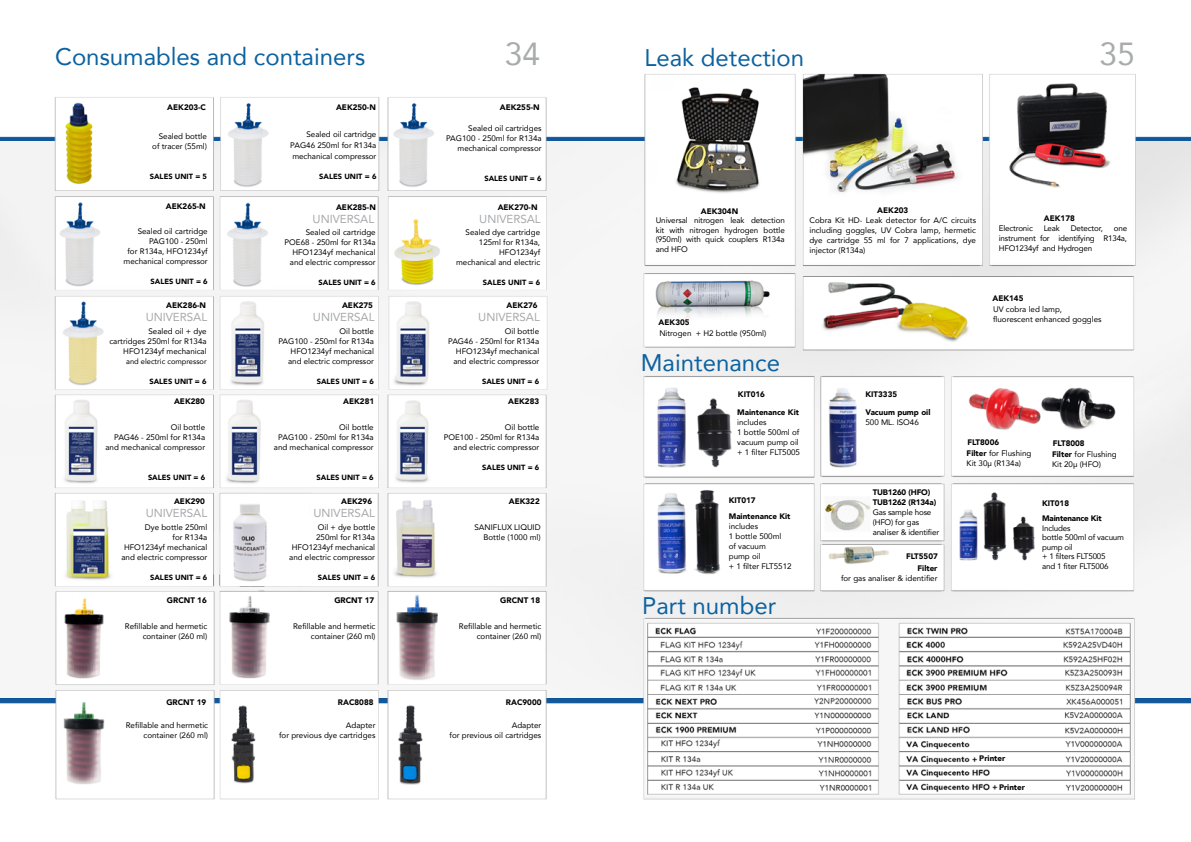
<style>
.page{position:relative;width:1191px;height:842px;background:#fff}
.page>*{position:absolute;margin:0;border:0;box-sizing:border-box;transform-origin:0 0}
.t1{font:31.9px "Avenir";color:#a9acab}
.t2{font:24px "Avenir";color:#0c62a0}
.t3{font:11.6px "Avenir";color:#a7a9ac}
.t4{font:8px/10px "Avenir";color:#000;text-align:right}
.t5{font:900 8px/10.9px "Avenir";color:#000}
.t6{font:8px/9.6px "Avenir";letter-spacing:-.02em;color:#000}
.t7{font:900 8px/15.4px "Avenir";letter-spacing:-.02em;color:#000}
.t8{font:900 7.5px "Avenir";color:#000}
.t9{font:7.5px "Avenir";color:#000}
.s1{font-weight:400}
</style>
<div class="page">
<img style="left:0;top:73px;width:1191px;height:727px">
<div style="left:998px;top:782px;width:44px;height:10px;background:#fff"></div>
<div style="left:978px;top:754px;width:44px;height:9px;background:#fff"></div>
<div style="left:999px;top:782px;width:44px;height:9px;background:#fff"></div>
<div style="left:979px;top:753px;width:44px;height:10px;background:#fff"></div>
<h2 class="t2" style="left:55px;top:38px;width:311px">Consumables and containers</h2>
<p class="t5" style="left:167px;top:102px;width:40px">AEK203-C</p>
<p class="t4" style="left:152px;top:131px;width:56px">Sealed bottle of tracer (55ml)</p>
<p class="t8" style="left:150px;top:170px;width:59px">SALES UNIT = 5</p>
<p class="t5" style="left:336px;top:102px;width:41px">AEK250-N</p>
<p class="t4" style="left:290px;top:128px;width:88px;line-height:11px;text-align:justify;text-indent:16px">Sealed oil cartridge PAG46 250ml for R134a mechanical compressor</p>
<p class="t8" style="left:319px;top:170px;width:59px">SALES UNIT = 6</p>
<p class="t5" style="left:166px;top:201px;width:41px">AEK265-N</p>
<p class="t4" style="left:124px;top:226px;width:86px">Sealed oil cartridge<br>PAG100 - 250ml<br>for R134a, HFO1234yf mechanical compressor</p>
<p class="t8" style="left:150px;top:275px;width:59px">SALES UNIT = 6</p>
<p class="t5" style="left:166px;top:299px;width:41px">AEK286-N</p>
<p class="t4" style="left:109px;top:326px;width:99px">Sealed oil + dye<br>cartridges 250ml for R134a<br>HFO1234yf mechanical</p>
<p class="t9" style="left:126px;top:356px;width:82px">and electric compressor</p>
<p class="t8" style="left:149px;top:375px;width:59px">SALES UNIT = 6</p>
<h3 class="t3" style="left:146px;top:307px;width:63px">UNIVERSAL</h3>
<p class="t5" style="left:174px;top:396px;width:32px">AEK280</p>
<p class="t4" style="left:105px;top:422px;width:101px">Oil bottle<br>PAG46 - 250ml for R134a and mechanical compressor</p>
<p class="t8" style="left:148px;top:471px;width:59px">SALES UNIT = 6</p>
<p class="t5" style="left:174px;top:495px;width:32px">AEK290</p>
<p class="t4" style="left:121px;top:522px;width:87px">Dye bottle 250ml<br>for R134a<br>HFO1234yf mechanical and electric compressor</p>
<p class="t8" style="left:150px;top:571px;width:59px">SALES UNIT = 6</p>
<h3 class="t3" style="left:146px;top:504px;width:63px">UNIVERSAL</h3>
<p class="t5" style="left:167px;top:595px;width:41px">GRCNT 16</p>
<p class="t4" style="left:125px;top:621px;width:84px">Refillable and hermetic container (260 ml)</p>
<p class="t5" style="left:166px;top:697px;width:41px">GRCNT 19</p>
<p class="t4" style="left:126px;top:720px;width:84px">Refillable and hermetic container (260 ml)</p>
<p class="t5" style="left:336px;top:202px;width:41px">AEK285-N</p>
<p class="t4" style="left:284px;top:227px;width:93px">Sealed oil cartridge<br>POE68 - 250ml for R134a<br>HFO1234yf mechanical and electric compressor</p>
<p class="t8" style="left:318px;top:276px;width:59px">SALES UNIT = 6</p>
<h3 class="t3" style="left:313px;top:210px;width:63px">UNIVERSAL</h3>
<p class="t5" style="left:342px;top:299px;width:32px">AEK275</p>
<p class="t4" style="left:278px;top:326px;width:97px">Oil bottle<br>PAG100 - 250ml for R134a<br>HFO1234yf mechanical and electric compressor</p>
<p class="t8" style="left:317px;top:375px;width:59px">SALES UNIT = 6</p>
<h3 class="t3" style="left:313px;top:307px;width:63px">UNIVERSAL</h3>
<p class="t5" style="left:343px;top:395px;width:32px">AEK281</p>
<p class="t4" style="left:274px;top:422px;width:101px">Oil bottle<br>PAG100 - 250ml for R134a and mechanical compressor</p>
<p class="t8" style="left:316px;top:471px;width:59px">SALES UNIT = 6</p>
<p class="t5" style="left:341px;top:495px;width:32px">AEK296</p>
<p class="t4" style="left:289px;top:522px;width:87px">Oil + dye bottle<br>250ml for R134a<br>HFO1234yf mechanical and electric compressor</p>
<p class="t8" style="left:318px;top:571px;width:59px">SALES UNIT = 6</p>
<h3 class="t3" style="left:313px;top:504px;width:63px">UNIVERSAL</h3>
<p class="t5" style="left:334px;top:595px;width:41px">GRCNT 17</p>
<p class="t4" style="left:293px;top:621px;width:84px">Refillable and hermetic container (260 ml)</p>
<p class="t5" style="left:338px;top:696px;width:37px">RAC8088</p>
<p class="t4" style="left:279px;top:720px;width:98px">Adapter<br>for previous dye cartridges</p>
<h1 class="t1" style="left:505px;top:29px;width:37px">34</h1>
<p class="t5" style="left:500px;top:102px;width:41px">AEK255-N</p>
<p class="t4" style="left:446px;top:123px;width:97px">Sealed oil cartridges<br>PAG100 - 250ml for R134a mechanical compressor</p>
<p class="t8" style="left:484px;top:172px;width:59px">SALES UNIT = 6</p>
<p class="t5" style="left:497px;top:202px;width:41px">AEK270-N</p>
<p class="t4" style="left:456px;top:227px;width:86px">Sealed dye cartridge<br>125ml for R134a,<br>HFO1234yf<br>mechanical and electric</p>
<p class="t8" style="left:483px;top:276px;width:59px">SALES UNIT = 6</p>
<h3 class="t3" style="left:479px;top:210px;width:63px">UNIVERSAL</h3>
<p class="t5" style="left:506px;top:299px;width:32px">AEK276</p>
<p class="t4" style="left:448px;top:326px;width:93px">Oil bottle<br>PAG46 - 250ml for R134a<br>HFO1234yf mechanical and electric compressor</p>
<p class="t8" style="left:482px;top:375px;width:59px">SALES UNIT = 6</p>
<h3 class="t3" style="left:478px;top:307px;width:63px">UNIVERSAL</h3>
<p class="t5" style="left:508px;top:395px;width:32px">AEK283</p>
<p class="t4" style="left:444px;top:422px;width:97px">Oil bottle<br>POE100 - 250ml for R134a and electric compressor</p>
<p class="t8" style="left:482px;top:461px;width:59px">SALES UNIT = 6</p>
<p class="t5" style="left:509px;top:495px;width:32px">AEK322</p>
<p class="t4" style="left:474px;top:522px;width:68px">SANIFLUX LIQUID<br>Bottle (1000 ml)</p>
<p class="t5" style="left:500px;top:595px;width:41px">GRCNT 18</p>
<p class="t4" style="left:459px;top:621px;width:84px">Refillable and hermetic container (260 ml)</p>
<p class="t5" style="left:506px;top:696px;width:37px">RAC9000</p>
<p class="t4" style="left:449px;top:720px;width:93px">Adapter<br>for previous oil cartridges</p>
<h2 class="t2" style="left:644px;top:38px;width:161px">Leak detection</h2>
<h1 class="t1" style="left:1099px;top:29px;width:37px">35</h1>
<p class="t5" style="left:701px;top:205px;width:39px">AEK304N</p>
<p class="t4" style="left:656px;top:215px;width:130px;line-height:9.6px;text-align:justify">Universal nitrogen leak detection kit with nitrogen hydrogen bottle (950ml) with quick couplers R134a and HFO</p>
<p class="t5" style="left:658px;top:317px;width:32px">AEK305</p>
<p class="t4" style="left:659px;top:328px;width:109px">Nitrogen + H2 bottle (950ml)</p>
<h2 class="t2" style="left:641px;top:343px;width:141px">Maintenance</h2>
<p class="t5" style="left:877px;top:204px;width:32px">AEK203</p>
<p class="t4" style="left:809px;top:215px;width:168px;text-align:justify">Cobra Kit HD- Leak detector for A/C circuits including goggles, UV Cobra lamp, hermetic dye cartridge 55 ml for 7 applications, dye injector (R134a)</p>
<p class="t5" style="left:1044px;top:212px;width:32px">AEK178</p>
<p class="t6" style="left:999px;top:223px;width:35px">Electronic</p>
<p class="t4" style="left:1043px;top:223px;width:18px">Leak</p>
<p class="t6" style="left:1070px;top:223px;width:34px">Detector,</p>
<p class="t4" style="left:999px;top:223px;width:130px;text-align:justify;text-indent:115px">one instrument for identifying R134a, HFO1234yf and Hydrogen</p>
<p class="t5" style="left:992px;top:292px;width:32px">AEK145</p>
<p class="t4" style="left:993px;top:304px;width:110px;text-align:left">UV cobra led lamp, fluorescent enhanced goggles</p>
<p class="t5" style="left:738px;top:388px;width:28px">KIT016</p>
<p class="t5" style="left:737px;top:406px;width:63px">Maintenance Kit</p>
<p class="t4" style="left:737px;top:417px;width:64px;text-align:left">includes<br>1 bottle 500ml of vacuum pump oil + 1 filter FLT5005</p>
<p class="t5" style="left:729px;top:493px;width:63px;line-height:15.4px">KIT017<br>Maintenance Kit</p>
<p class="t4" style="left:729px;top:521px;width:64px;text-align:left">includes<br>1 bottle 500ml<br>of vacuum<br>pump oil<br>+ 1 filter FLT5512</p>
<h2 class="t2" style="left:642px;top:586px;width:135px">Part number</h2>
<p class="t5" style="left:865px;top:388px;width:33px">KIT3335</p>
<p class="t5" style="left:865px;top:407px;width:66px">Vacuum pump oil</p>
<p class="t4" style="left:865px;top:417px;width:55px">500 ML. ISO46</p>
<p class="t7" style="left:872px;top:487px;width:65px;line-height:10px">TUB1260 (HFO)<br>TUB1262 (R134a)</p>
<p class="t6" style="left:872px;top:507px;width:68px;line-height:10px">Gas sample hose (HFO) for gas analiser &amp; identifier</p>
<p class="t5" style="left:906px;top:549px;width:33px;line-height:12.8px;text-align:right">FLT5507<br>Filter</p>
<p class="t4" style="left:841px;top:573px;width:98px">for gas analiser &amp; identifier</p>
<p class="t5" style="left:966px;top:437px;width:66px">FLT8006<br>Filter <span class="s1">for Flushing</span></p>
<p class="t4" style="left:966px;top:458px;width:56px">Kit 30µ (R134a)</p>
<p class="t5" style="left:1052px;top:438px;width:66px">FLT8008<br>Filter <span class="s1">for Flushing</span></p>
<p class="t4" style="left:1052px;top:459px;width:50px">Kit 20µ (HFO)</p>
<p class="t7" style="left:1042px;top:495px;width:61px">KIT018<br>Maintenance Kit</p>
<p class="t6" style="left:1042px;top:523px;width:83px">Includes<br>bottle 500ml of vacuum pump oil<br>+ 1 filters FLT5005<br>and 1 fiter FLT5006</p>
<p class="t5" style="left:979px;top:753px;width:28px">Printer</p>
<p class="t5" style="left:999px;top:781px;width:28px">Printer</p>
</div>
